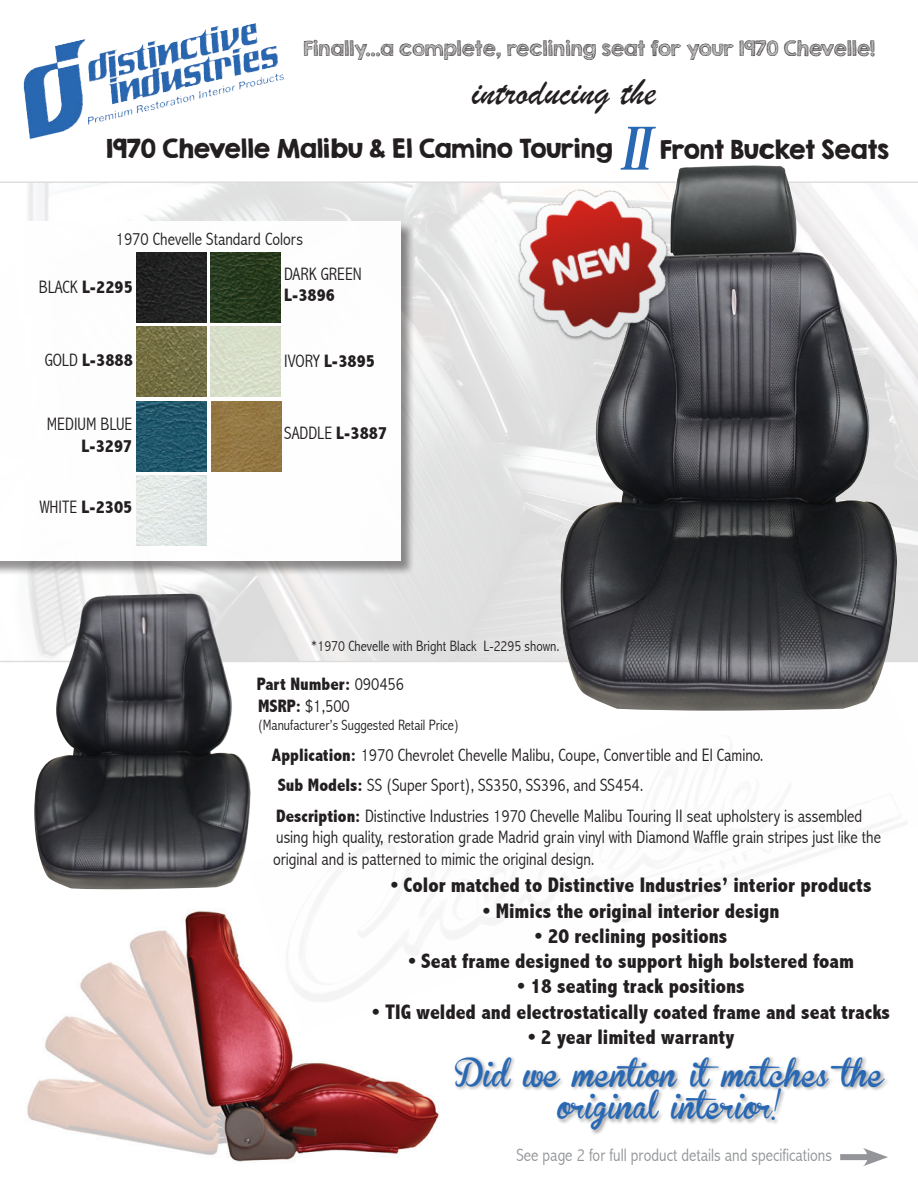
<style>
.page{position:relative;width:918px;height:1188px;background:#fff}
.page>*{position:absolute;margin:0;border:0;box-sizing:border-box;transform-origin:0 0}
.t1{font:italic 64.65px "Ancient Geek";color:#2968b3}
.t2{font:39px "Brush Script";color:#231f20}
.t3{font:27.15px/32.5px "Brannboll Fet";color:#2968b3;text-align:center}
.t4{font:23.25px "KG Second Chances Solid";color:#231f20}
.t5{font:800 condensed 21.15px "Abadi";color:#231f20}
.t6{font:18.75px "KG Second Chances Sketch";color:#231f20}
.t7{font:300 condensed 18px/21.6px "Abadi";color:#231f20}
.t8{font:800 condensed 18px "Abadi";color:#231f20}
.t9{font:300 condensed 18px "Abadi";color:#939598}
.t10{font:300 condensed 15px "Abadi";color:#231f20}
.s1{font-weight:300}
.s2{font-weight:800}
</style>
<div class="page">
<img style="left:27px;top:911px;width:412px;height:251px">
<img style="left:246px;top:662px;width:660px;height:370px">
<svg style="left:0;top:181px;width:918px;height:481px"></svg>
<img style="left:198px;top:23px;width:60px;height:29px">
<img style="left:678px;top:165px;width:77px;height:89px">
<img style="left:34px;top:594px;width:217px;height:295px">
<img style="left:500px;top:172px;width:188px;height:186px">
<div style="left:454px;top:1056px;width:436px;height:80px;background:#231f20;opacity:.4"></div>
<div style="left:840px;top:1154px;width:33px;height:6px;background:#939598"></div>
<svg style="left:863px;top:1148px;width:25px;height:18px"></svg>
<div style="left:0;top:222px;width:415px;height:354px;background:#231f20;opacity:.5"></div>
<div style="left:0;top:222px;width:400px;height:339px;background:#fff"></div>
<img style="left:137px;top:252px;width:70px;height:71px">
<img style="left:210px;top:252px;width:71px;height:71px">
<img style="left:210px;top:327px;width:71px;height:70px">
<img style="left:136px;top:401px;width:70px;height:70px">
<img style="left:136px;top:476px;width:70px;height:70px">
<img style="left:211px;top:401px;width:70px;height:70px">
<img style="left:137px;top:327px;width:70px;height:70px">
<p class="t6" style="left:303px;top:36px;width:573px">Finally...a complete, reclining seat for your 1970 Chevelle!</p>
<p class="t2" style="left:472px;top:68px;width:185px">introducing the</p>
<p class="t4" style="left:107px;top:134px;width:508px">1970 Chevelle Malibu &amp; El Camino Touring</p>
<p class="t1" style="left:620px;top:126px;width:40px">2</p>
<p class="t4" style="left:660px;top:135px;width:231px">Front Bucket Seats</p>
<p class="t7" style="left:116px;top:228px;width:189px">1970 Chevelle Standard Colors</p>
<p class="t8" style="left:39px;top:277px;width:96px"><span class="s1">BLACK</span> L-2295</p>
<p class="t8" style="left:45px;top:350px;width:90px"><span class="s1">GOLD</span> L-3888</p>
<p class="t7" style="left:47px;top:413px;width:87px;text-align:right">MEDIUM BLUE<br><span class="s2">L-3297</span></p>
<p class="t8" style="left:40px;top:496px;width:94px"><span class="s1">WHITE</span> L-2305</p>
<p class="t7" style="left:284px;top:263px;width:79px">DARK GREEN<br><span class="s2">L-3896</span></p>
<p class="t8" style="left:284px;top:350px;width:92px"><span class="s1">IVORY</span> L-3895</p>
<p class="t7" style="left:284px;top:422px;width:105px">SADDLE <span class="s2">L-3887</span></p>
<p class="t10" style="left:311px;top:637px;width:250px">*1970 Chevelle with Bright Black L-2295 shown.</p>
<p class="t8" style="left:257px;top:674px;width:149px">Part Number: <span class="s1">090456</span></p>
<p class="t7" style="left:258px;top:695px;width:93px"><span class="s2">MSRP:</span> $1,500</p>
<p class="t10" style="left:258px;top:716px;width:202px">(Manufacturer’s Suggested Retail Price)</p>
<p class="t7" style="left:272px;top:744px;width:494px"><span class="s2">Application:</span> 1970 Chevrolet Chevelle Malibu, Coupe, Convertible and El Camino.</p>
<p class="t7" style="left:278px;top:774px;width:367px"><span class="s2">Sub Models:</span> SS (Super Sport), SS350, SS396, and SS454.</p>
<p class="t7" style="left:273px;top:805px;width:609px"><span class="s2">Description:</span> Distinctive Industries 1970 Chevelle Malibu Touring II seat upholstery is assembled using high quality, restoration grade Madrid grain vinyl with Diamond Waffle grain stripes just like the original and is patterned to mimic the original design.</p>
<p class="t5" style="left:391px;top:873px;width:482px">• Color matched to Distinctive Industries’ interior products</p>
<p class="t5" style="left:483px;top:898px;width:298px">• Mimics the original interior design</p>
<p class="t5" style="left:535px;top:924px;width:194px">• 20 reclining positions</p>
<p class="t5" style="left:408px;top:949px;width:447px">• Seat frame designed to support high bolstered foam</p>
<p class="t5" style="left:518px;top:974px;width:229px">• 18 seating track positions</p>
<p class="t5" style="left:372px;top:999px;width:519px">• TIG welded and electrostatically coated frame and seat tracks</p>
<p class="t5" style="left:528px;top:1025px;width:208px">• 2 year limited warranty</p>
<p class="t3" style="left:455px;top:1059px;width:431px">Did we mention it matches the original interior!</p>
<p class="t9" style="left:516px;top:1145px;width:317px">See page 2 for full product details and specifications</p>
</div>
